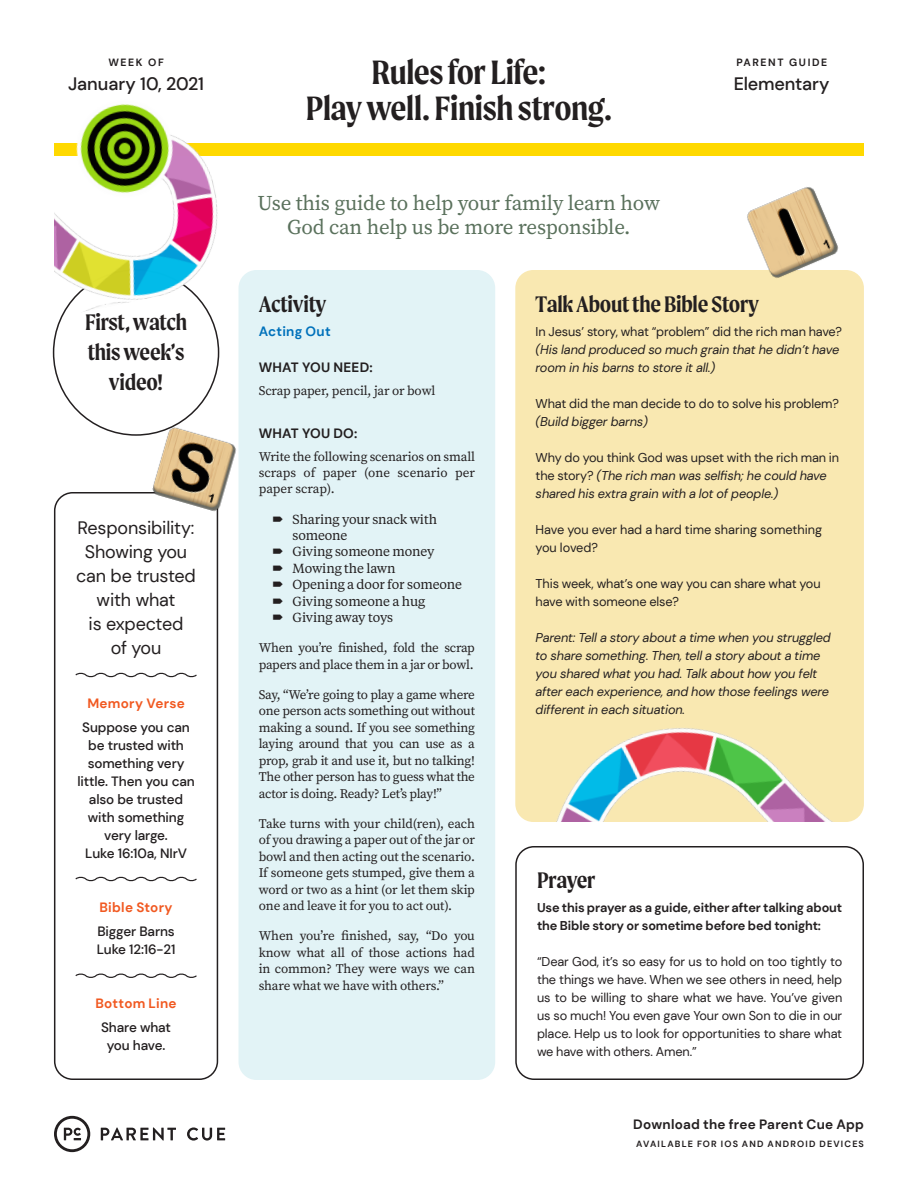
<style>
.page{position:relative;width:918px;height:1188px;background:#fff}
.page>*{position:absolute;margin:0;border:0;box-sizing:border-box;transform-origin:0 0}
.t1{font:600 36px/36px "Moret";letter-spacing:-.01em;color:#231f20;text-align:center}
.t2{font:600 24px/30px "Moret";letter-spacing:-.01em;color:#231f20;text-align:center}
.t3{font:21px/24px "Source Serif Pro";letter-spacing:-.01em;color:#5a715c;text-align:center}
.t4{font:18px/24px "DM Sans";letter-spacing:-.01em;color:#231f20;text-align:center}
.t5{font:500 18px "DM Sans";letter-spacing:-.01em;color:#231f20}
.t6{font:500 13.5px/18px "DM Sans";letter-spacing:-.01em;color:#231f20;text-align:center}
.t7{font:700 13.5px "DM Sans";letter-spacing:.015em;color:#231f20}
.t8{font:700 13.5px "DM Sans";letter-spacing:.02em;color:#f15921}
.t9{font:700 13.5px "DM Sans";letter-spacing:.015em;color:#0071bb}
.t10{font:13.2px/16.5px "Source Serif Pro";letter-spacing:-.02em;color:#231f20;text-align:justify}
.t11{font:13.2px/16.5px "Tiempos Text";letter-spacing:-.01em;color:#231f20}
.t12{font:12.75px/18px "DM Sans";letter-spacing:-.01em;color:#231f20}
.t13{font:italic 12.75px/18px "DM Sans";letter-spacing:-.01em;color:#231f20}
.t14{font:700 12.75px/18px "DM Sans";letter-spacing:-.01em;color:#231f20}
.t15{font:700 10.5px "DM Sans";letter-spacing:.15em;color:#231f20}
.t16{font:700 9px "DM Sans";letter-spacing:.135em;color:#231f20}
.s1{font-style:normal}
</style>
<div class="page">
<svg style="left:101px;top:1127px;width:75px;height:14px"></svg>
<svg style="left:187px;top:1127px;width:38px;height:14px"></svg>
<svg style="left:54px;top:1116px;width:36px;height:36px"></svg>
<div style="left:54px;top:144px;width:810px;height:12px;background:#ffd900"></div>
<div style="left:515px;top:270px;width:349px;height:552px;background:#f9e8b1;border-radius:18px"></div>
<div style="left:239px;top:270px;width:256px;height:810px;background:#e2f3f6;border-radius:18px"></div>
<div style="left:515px;top:846px;width:349px;height:234px;border:2px solid #231f20;border-radius:18px"></div>
<img style="left:747px;top:187px;width:107px;height:91px">
<div style="left:54px;top:492px;width:164px;height:588px;border:2px solid #231f20;border-radius:18px"></div>
<svg style="left:75px;top:672px;width:122px;height:6px"></svg>
<svg style="left:75px;top:876px;width:122px;height:6px"></svg>
<svg style="left:75px;top:973px;width:122px;height:5px"></svg>
<img style="left:54px;top:104px;width:228px;height:214px">
<img style="left:556px;top:728px;width:304px;height:94px">
<img style="left:137px;top:414px;width:102px;height:110px">
<p class="t15" style="left:108px;top:56px;width:57px">WEEK OF</p>
<h3 class="t5" style="left:68px;top:73px;width:138px">January 10, 2021</h3>
<h2 class="t2" style="left:85px;top:307px;width:104px">First, watch this week’s video!</h2>
<h3 class="t4" style="left:76px;top:516px;width:121px">Responsibility:<br>Showing you can be trusted with what<br>is expected<br>of you</h3>
<p class="t8" style="left:87px;top:695px;width:99px">Memory Verse</p>
<p class="t6" style="left:77px;top:718px;width:119px">Suppose you can be trusted with something very little. Then you can also be trusted with something very large.<br>Luke 16:10a, NIrV</p>
<p class="t8" style="left:100px;top:899px;width:75px">Bible Story</p>
<p class="t6" style="left:97px;top:922px;width:80px;text-align:left">Bigger Barns<br>Luke 12:16-21</p>
<p class="t8" style="left:96px;top:995px;width:83px">Bottom Line</p>
<p class="t6" style="left:101px;top:1018px;width:71px">Share what you have.</p>
<h1 class="t1" style="left:306px;top:54px;width:308px">Rules for Life:<br>Play well. Finish strong.</h1>
<h3 class="t3" style="left:258px;top:191px;width:404px">Use this guide to help your family learn how<br>God can help us be more responsible.</h3>
<p class="t15" style="left:736px;top:56px;width:92px">PARENT GUIDE</p>
<h3 class="t5" style="left:734px;top:73px;width:97px">Elementary</h3>
<h2 class="t2" style="left:259px;top:289px;width:69px">Activity</h2>
<p class="t9" style="left:259px;top:323px;width:73px">Acting Out</p>
<p class="t7" style="left:259px;top:359px;width:116px">WHAT YOU NEED:</p>
<p class="t10" style="left:259px;top:382px;width:178px">Scrap paper, pencil, jar or bowl</p>
<p class="t7" style="left:259px;top:425px;width:100px">WHAT YOU DO:</p>
<p class="t10" style="left:259px;top:448px;width:218px">Write the following scenarios on small scraps of paper (one scenario per paper scrap).</p>
<p class="t11" style="left:293px;top:510px;width:171px">Sharing your snack with someone<br>Giving someone money<br>Mowing the lawn<br>Opening a door for someone<br>Giving someone a hug<br>Giving away toys</p>
<p class="t10" style="left:259px;top:640px;width:218px">When you’re finished, fold the scrap papers and place them in a jar or bowl.</p>
<p class="t10" style="left:259px;top:686px;width:218px">Say, “We’re going to play a game where one person acts something out without making a sound. If you see something laying around that you can use as a prop, grab it and use it, but no talking!<br>The other person has to guess what the actor is doing. Ready? Let’s play!”</p>
<p class="t10" style="left:259px;top:815px;width:218px">Take turns with your child(ren), each of you drawing a paper out of the jar or bowl and then acting out the scenario.<br>If someone gets stumped, give them a word or two as a hint (or let them skip one and leave it for you to act out).</p>
<p class="t10" style="left:259px;top:928px;width:218px">When you’re finished, say, “Do you know what all of those actions had in common? They were ways we can share what we have with others.”</p>
<h2 class="t2" style="left:536px;top:289px;width:225px">Talk About the Bible Story</h2>
<p class="t12" style="left:536px;top:322px;width:308px">In Jesus’ story, what “problem” did the rich man have?</p>
<p class="t13" style="left:536px;top:341px;width:305px">(His land produced so much grain that he didn’t have room in his barns to store it all.)</p>
<p class="t12" style="left:536px;top:395px;width:305px">What did the man decide to do to solve his problem?</p>
<p class="t13" style="left:536px;top:413px;width:114px">(Build bigger barns)</p>
<p class="t13" style="left:536px;top:449px;width:305px"><span class="s1">Why do you think God was upset with the rich man in the story?</span> (The rich man was selfish; he could have shared his extra grain with a lot of people.)</p>
<p class="t12" style="left:536px;top:521px;width:288px">Have you ever had a hard time sharing something you loved?</p>
<p class="t12" style="left:536px;top:575px;width:287px">This week, what’s one way you can share what you have with someone else?</p>
<p class="t13" style="left:536px;top:629px;width:297px">Parent: Tell a story about a time when you struggled to share something. Then, tell a story about a time you shared what you had. Talk about how you felt after each experience, and how those feelings were different in each situation.</p>
<h2 class="t2" style="left:537px;top:865px;width:60px">Prayer</h2>
<p class="t14" style="left:537px;top:899px;width:307px">Use this prayer as a guide, either after talking about the Bible story or sometime before bed tonight:</p>
<p class="t12" style="left:537px;top:953px;width:307px;text-align:justify">“Dear God, it’s so easy for us to hold on too tightly to the things we have. When we see others in need, help us to be willing to share what we have. You’ve given us so much! You even gave Your own Son to die in our place. Help us to look for opportunities to share what we have with others. Amen.”</p>
<p class="t7" style="left:633px;top:1116px;width:232px">Download the free Parent Cue App</p>
<p class="t16" style="left:636px;top:1138px;width:229px">AVAILABLE FOR IOS AND ANDROID DEVICES</p>
</div>
